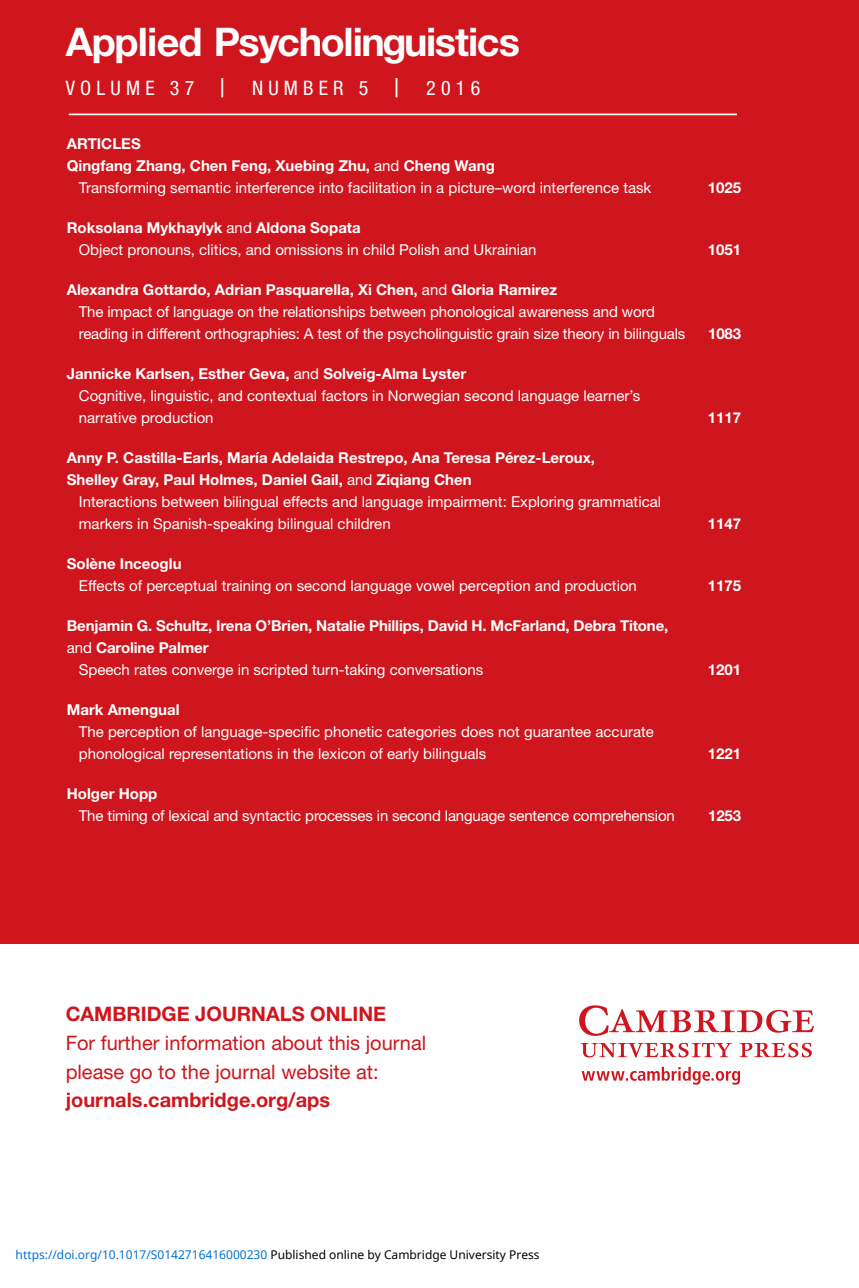
<style>
.page{position:relative;width:859px;height:1288px;background:#fff}
.page>*{position:absolute;margin:0;border:0;box-sizing:border-box;transform-origin:0 0}
.t1{font:700 39.6px "Helvetica Neue";letter-spacing:-.03em;color:#fff}
.t2{font:20px/28.8px "Helvetica Neue";color:#cf151d}
.t3{font:700 20px "Helvetica Neue";color:#cf151d}
.t4{font:condensed 20px "Helvetica Neue";letter-spacing:.26em;color:#fff}
.t5{font:15px/22px "Helvetica Neue";color:#fff}
.t6{font:700 15px/22px "Helvetica Neue";color:#fff}
.t7{font:12px "Noto Sans";color:#0172cf}
.s1{font-size:26px}
.s2{font-weight:400}
.s3{font-weight:700}
.s4{color:#000}
</style>
<div class="page">
<div style="left:0;top:0;width:859px;height:944px;background:#cf151d"></div>
<svg style="left:579px;top:1005px;width:235px;height:80px"></svg>
<hr style="left:69px;top:114px;width:668px;height:1px;background:#fff">
<h1 class="t1" style="left:66px;top:27px;width:456px">Applied Psycholinguistics</h1>
<h2 class="t4" style="left:66px;top:81px;width:161px">VOLUME 37 <span class="s1">|</span></h2>
<h2 class="t4" style="left:252px;top:81px;width:149px">NUMBER 5 <span class="s1">|</span></h2>
<h2 class="t4" style="left:426px;top:81px;width:55px">2016</h2>
<p class="t6" style="left:67px;top:134px;width:75px">ARTICLES</p>
<p class="t6" style="left:67px;top:156px;width:429px">Qingfang Zhang, Chen Feng, Xuebing Zhu, <span class="s2">and</span> Cheng Wang</p>
<p class="t5" style="left:79px;top:178px;width:574px">Transforming semantic interference into facilitation in a picture–word interference task</p>
<p class="t6" style="left:707px;top:178px;width:35px">1025</p>
<p class="t5" style="left:79px;top:218px;width:459px;text-indent:-12px"><span class="s3">Roksolana Mykhaylyk</span> and <span class="s3">Aldona Sopata<br></span>Object pronouns, clitics, and omissions in child Polish and Ukrainian</p>
<p class="t6" style="left:707px;top:240px;width:35px">1051</p>
<p class="t5" style="left:79px;top:280px;width:608px;text-indent:-12px"><span class="s3">Alexandra Gottardo, Adrian Pasquarella, Xi Chen,</span> and <span class="s3">Gloria Ramirez<br></span>The impact of language on the relationships between phonological awareness and word reading in different orthographies: A test of the psycholinguistic grain size theory in bilinguals</p>
<p class="t5" style="left:79px;top:364px;width:563px;text-indent:-12px"><span class="s3">Jannicke Karlsen, Esther Geva,</span> and <span class="s3">Solveig-Alma Lyster<br></span>Cognitive, linguistic, and contextual factors in Norwegian second language learner’s narrative production</p>
<p class="t6" style="left:67px;top:448px;width:530px">Anny P. Castilla-Earls, María Adelaida Restrepo, Ana Teresa Pérez-Leroux,<br>Shelley Gray, Paul Holmes, Daniel Gail, <span class="s2">and</span> Ziqiang Chen</p>
<p class="t5" style="left:79px;top:492px;width:584px">Interactions between bilingual effects and language impairment: Exploring grammatical markers in Spanish-speaking bilingual children</p>
<p class="t6" style="left:708px;top:324px;width:34px">1083</p>
<p class="t6" style="left:707px;top:408px;width:35px">1117</p>
<p class="t6" style="left:707px;top:514px;width:35px">1147</p>
<p class="t6" style="left:67px;top:554px;width:116px">Solène Inceoglu</p>
<p class="t5" style="left:79px;top:576px;width:559px">Effects of perceptual training on second language vowel perception and production</p>
<p class="t6" style="left:707px;top:576px;width:35px">1175</p>
<p class="t6" style="left:67px;top:616px;width:603px">Benjamin G. Schultz, Irena O’Brien, Natalie Phillips, David H. McFarland, Debra Titone,</p>
<p class="t6" style="left:67px;top:638px;width:143px"><span class="s2">and</span> Caroline Palmer</p>
<p class="t5" style="left:79px;top:660px;width:406px">Speech rates converge in scripted turn-taking conversations</p>
<p class="t6" style="left:707px;top:660px;width:35px">1201</p>
<p class="t6" style="left:67px;top:700px;width:114px">Mark Amengual</p>
<p class="t5" style="left:79px;top:722px;width:576px">The perception of language-specific phonetic categories does not guarantee accurate phonological representations in the lexicon of early bilinguals</p>
<p class="t6" style="left:707px;top:744px;width:35px">1221</p>
<p class="t6" style="left:67px;top:784px;width:92px">Holger Hopp</p>
<p class="t5" style="left:79px;top:806px;width:597px">The timing of lexical and syntactic processes in second language sentence comprehension</p>
<p class="t6" style="left:708px;top:806px;width:34px">1253</p>
<h2 class="t3" style="left:66px;top:1007px;width:322px">CAMBRIDGE JOURNALS ONLINE</h2>
<h2 class="t2" style="left:66px;top:1030px;width:362px">For further information about this journal please go to the journal website at:</h2>
<h2 class="t3" style="left:66px;top:1093px;width:266px">journals.cambridge.org/aps</h2>
<p class="t7" style="left:16px;top:1247px;width:525px">https://doi.org/10.1017/S0142716416000230 <span class="s4">Published online by Cambridge University Press</span></p>
</div>
